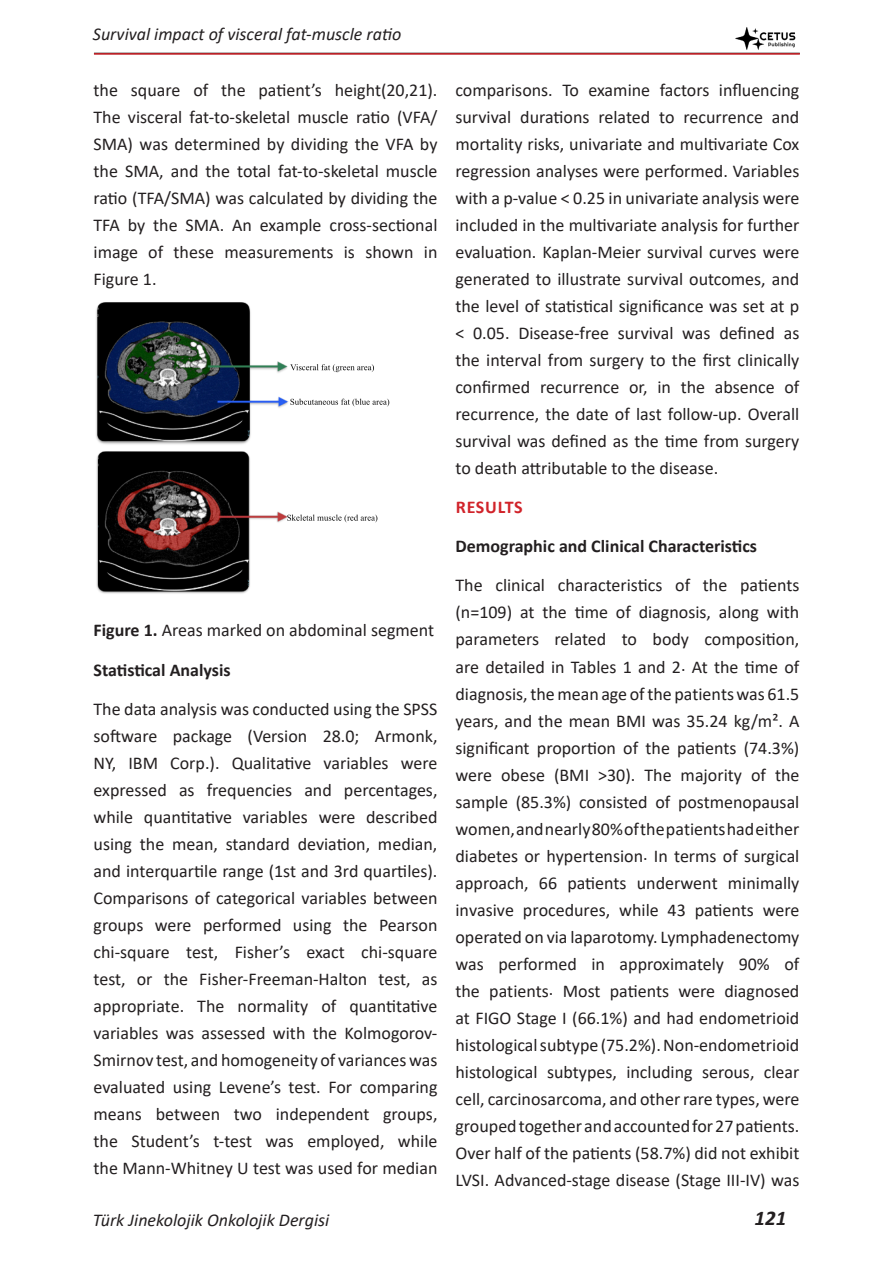
<style>
.page{position:relative;width:893px;height:1263px;background:#fff}
.page>*{position:absolute;margin:0;border:0;box-sizing:border-box;transform-origin:0 0}
.t1{font:italic 700 21px "Calibri";color:#231f20}
.ANA_METİN_GÖVDE{font:18px/27px "Calibri";color:#231f20;text-align:justify}
.t2{font:italic 18px "Calibri";color:#231f20}
.ANA_METİN_GÖVDE-2{font:700 18px "Calibri";color:#231f20}
.GÖVDE_BAŞLIK{font:700 18px "Calibri";letter-spacing:.035em;color:#d1232a}
.s1{font-weight:700}
</style>
<div class="page">
<hr style="left:94px;top:53px;width:706px;height:2px;background:#d1232a">
<img style="left:735px;top:27px;width:64px;height:26px">
<img style="left:96px;top:302px;width:294px;height:292px">
<p class="t2" style="left:93px;top:22px;width:310px">Survival impact of visceral fat-muscle ratio</p>
<p class="ANA_METİN_GÖVDE" style="left:94px;top:76px;width:345px">the square of the patient’s height(20,21).<br>The visceral fat-to-skeletal muscle ratio (VFA/ SMA) was determined by dividing the VFA by the SMA, and the total fat-to-skeletal muscle ratio (TFA/SMA) was calculated by dividing the TFA by the SMA. An example cross-sectional image of these measurements is shown in Figure 1.</p>
<p class="ANA_METİN_GÖVDE" style="left:94px;top:616px;width:342px"><span class="s1">Figure 1.</span> Areas marked on abdominal segment</p>
<p class="ANA_METİN_GÖVDE-2" style="left:94px;top:657px;width:139px">Statistical Analysis</p>
<p class="ANA_METİN_GÖVDE" style="left:94px;top:694px;width:345px">The data analysis was conducted using the SPSS software package (Version 28.0; Armonk, NY, IBM Corp.). Qualitative variables were expressed as frequencies and percentages, while quantitative variables were described using the mean, standard deviation, median, and interquartile range (1st and 3rd quartiles).<br>Comparisons of categorical variables between groups were performed using the Pearson chi-square test, Fisher’s exact chi-square test, or the Fisher-Freeman-Halton test, as appropriate. The normality of quantitative variables was assessed with the Kolmogorov-Smirnov test, and homogeneity of variances was evaluated using Levene’s test. For comparing means between two independent groups, the Student’s t-test was employed, while the Mann-Whitney U test was used for median</p>
<p class="t2" style="left:93px;top:1207px;width:238px">Türk Jinekolojik Onkolojik Dergisi</p>
<p class="ANA_METİN_GÖVDE" style="left:455px;top:76px;width:345px">comparisons. To examine factors influencing survival durations related to recurrence and mortality risks, univariate and multivariate Cox regression analyses were performed. Variables with a p-value &lt; 0.25 in univariate analysis were included in the multivariate analysis for further evaluation. Kaplan-Meier survival curves were generated to illustrate survival outcomes, and the level of statistical significance was set at p &lt; 0.05. Disease-free survival was defined as the interval from surgery to the first clinically confirmed recurrence or, in the absence of recurrence, the date of last follow-up. Overall survival was defined as the time from surgery to death attributable to the disease.</p>
<p class="GÖVDE_BAŞLIK" style="left:456px;top:495px;width:68px">RESULTS</p>
<p class="ANA_METİN_GÖVDE-2" style="left:455px;top:534px;width:303px">Demographic and Clinical Characteristics</p>
<p class="ANA_METİN_GÖVDE" style="left:455px;top:571px;width:345px">The clinical characteristics of the patients (n=109) at the time of diagnosis, along with parameters related to body composition, are detailed in Tables 1 and 2. At the time of diagnosis, themean age of the patients was 61.5 years, and the mean BMI was 35.24 kg/m². A significant proportion of the patients (74.3%) were obese (BMI &gt;30). The majority of the sample (85.3%) consisted of postmenopausal women, and nearly80%of the patients had either diabetes or hypertension. In terms of surgical approach, 66 patients underwent minimally invasive procedures, while 43 patients were operated on via laparotomy. Lymphadenectomy was performed in approximately 90% of the patients. Most patients were diagnosed at FIGO Stage I (66.1%) and had endometrioid histological subtype (75.2%). Non-endometrioid histological subtypes, including serous, clear cell, carcinosarcoma, and other rare types, were grouped together and accounted for27 patients.<br>Over half of the patients (58.7%) did not exhibit LVSI. Advanced-stage disease (Stage III-IV) was</p>
<p class="t1" style="left:754px;top:1203px;width:33px">121</p>
</div>
